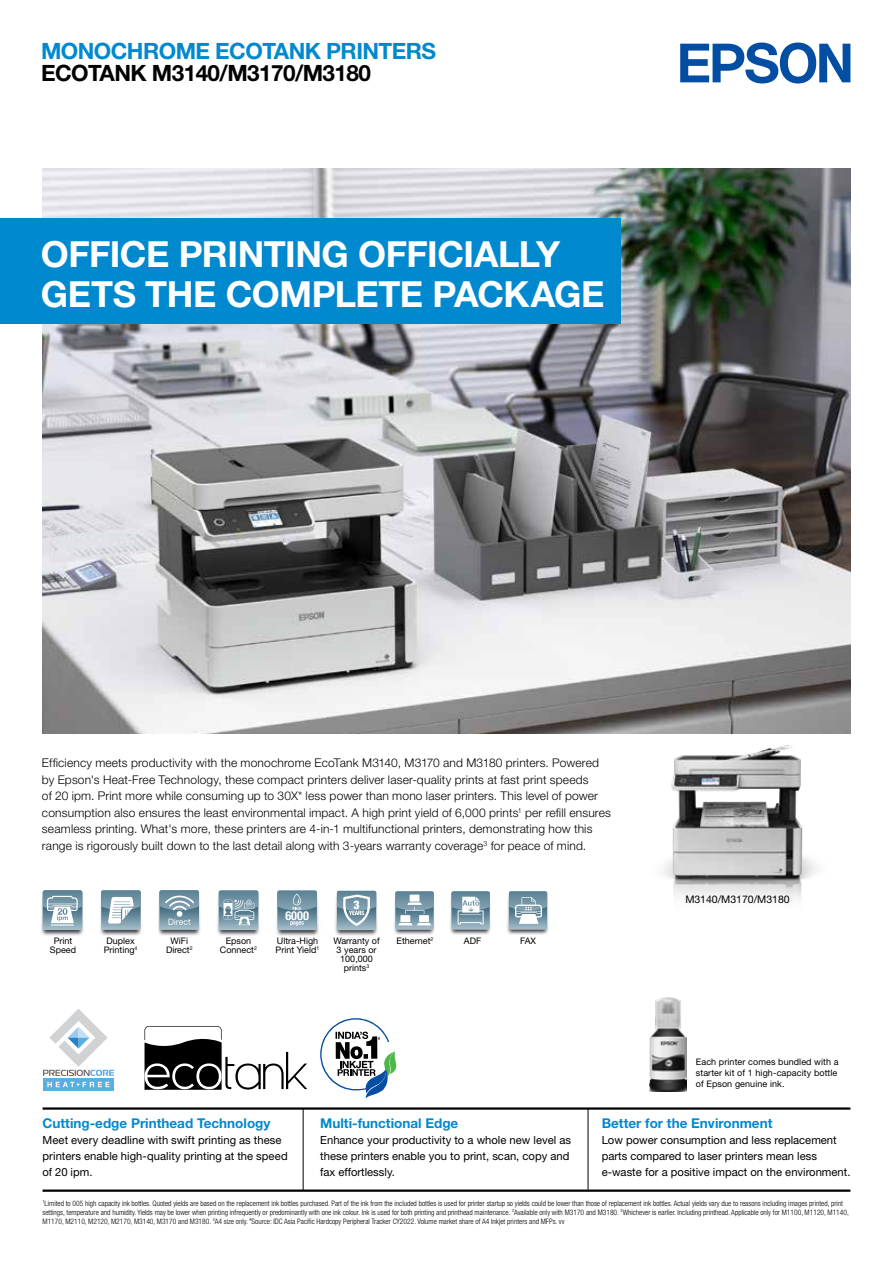
<style>
.page{position:relative;width:893px;height:1263px;background:#fff}
.page>*{position:absolute;margin:0;border:0;box-sizing:border-box;transform-origin:0 0}
.t1{font:700 36px/40.3px "Helvetica Neue LT Std";letter-spacing:-.015em;color:#fff}
.t2{font:700 22.5px "Helvetica Neue LT Std";letter-spacing:-.025em;color:#0089cf}
.t3{font:700 22.5px "Helvetica Neue LT Std";letter-spacing:-.025em;color:#000}
.t4{font:700 13.5px "Helvetica Neue LT Std";color:#0089cf}
.t5{font:700 condensed 12.3px "Helvetica Neue LT Std";color:#fff}
.t6{font:300 12px/16.5px "Helvetica Neue LT Std";letter-spacing:.015em;color:#000}
.t7{font:900 condensed 11.85px "Helvetica Neue LT Std";color:#fff}
.t8{font:11.25px/15.8px "Helvetica Neue LT Std";color:#000}
.t9{font:10.5px "Helvetica Neue LT Std";color:#000}
.t10{font:9px/9px "Helvetica Neue LT Std";color:#000;text-align:center}
.t11{font:300 condensed 7.5px/9px "Helvetica Neue LT Std";color:#000}
.t12{font:5.25px "Helvetica Neue LT Std";color:#000}
</style>
<div class="page">
<img style="left:663px;top:745px;width:154px;height:157px">
<img style="left:43px;top:169px;width:807px;height:564px">
<svg style="left:680px;top:43px;width:170px;height:41px"></svg>
<hr style="left:43px;top:1107px;width:807px;height:3px;background:#000">
<hr style="left:303px;top:1108px;width:1px;height:83px;background:#000">
<hr style="left:588px;top:1108px;width:1px;height:81px;background:#000">
<hr style="left:43px;top:1189px;width:807px;height:3px;background:#000">
<div style="left:0;top:218px;width:621px;height:105px;background:#0089cf"></div>
<img style="left:335px;top:890px;width:43px;height:46px">
<svg style="left:337px;top:891px;width:39px;height:39px;background:#8aa6b4"></svg>
<img style="left:158px;top:894px;width:43px;height:42px">
<svg style="left:159px;top:890px;width:40px;height:40px;background:#84a1b0"></svg>
<img style="left:100px;top:902px;width:42px;height:34px">
<svg style="left:101px;top:890px;width:40px;height:40px"></svg>
<img style="left:217px;top:891px;width:43px;height:44px">
<svg style="left:219px;top:890px;width:39px;height:40px;background:#88a5b3"></svg>
<img style="left:41px;top:891px;width:43px;height:45px">
<svg style="left:43px;top:890px;width:39px;height:40px"></svg>
<img style="left:276px;top:896px;width:43px;height:40px">
<svg style="left:277px;top:890px;width:40px;height:40px;background:#7a9aa9"></svg>
<img style="left:394px;top:901px;width:41px;height:34px">
<svg style="left:395px;top:891px;width:39px;height:39px"></svg>
<img style="left:450px;top:901px;width:41px;height:34px">
<svg style="left:451px;top:891px;width:39px;height:39px;background:#8fa9b6"></svg>
<img style="left:507px;top:892px;width:42px;height:43px">
<svg style="left:509px;top:891px;width:38px;height:39px"></svg>
<img style="left:650px;top:997px;width:37px;height:94px">
<svg style="left:144px;top:1026px;width:163px;height:64px"></svg>
<div style="left:43px;top:1078px;width:71px;height:12px;background:#58b0e2"></div>
<svg style="left:47px;top:1082px;width:63px;height:5px"></svg>
<svg style="left:43px;top:1009px;width:71px;height:67px"></svg>
<svg style="left:320px;top:1018px;width:77px;height:80px"></svg>
<h2 class="t2" style="left:41px;top:37px;width:396px">MONOCHROME ECOTANK PRINTERS</h2>
<h2 class="t3" style="left:41px;top:59px;width:331px">ECOTANK M3140/M3170/M3180</h2>
<h1 class="t1" style="left:41px;top:233px;width:565px">OFFICE PRINTING OFFICIALLY<br>GETS THE COMPLETE PACKAGE</h1>
<p class="t6" style="left:42px;top:754px;width:571px">Efficiency meets productivity with the monochrome EcoTank M3140, M3170 and M3180 printers. Powered by Epson's Heat-Free Technology, these compact printers deliver laser-quality prints at fast print speeds<br>of 20 ipm. Print more while consuming up to 30X* less power than mono laser printers. This level of power consumption also ensures the least environmental impact. A high print yield of 6,000 prints<sup>1</sup> per refill ensures seamless printing. What's more, these printers are 4-in-1 multifunctional printers, demonstrating how this range is rigorously built down to the last detail along with 3-years warranty coverage<sup>3</sup> for peace of mind.</p>
<h3 class="t5" style="left:285px;top:908px;width:25px">6000</h3>
<h3 class="t7" style="left:354px;top:897px;width:8px">3</h3>
<p class="t10" style="left:277px;top:936px;width:43px">Ultra-High</p>
<p class="t12" style="left:431px;top:936px;width:4px">2</p>
<p class="t10" style="left:276px;top:945px;width:45px">Print Yield<sup>1</sup></p>
<p class="t10" style="left:50px;top:936px;width:28px">Print<br>Speed</p>
<p class="t10" style="left:166px;top:936px;width:28px">WiFi<br>Direct<sup>2</sup></p>
<p class="t10" style="left:220px;top:936px;width:39px">Epson<br>Connect<sup>2</sup></p>
<p class="t10" style="left:333px;top:936px;width:48px">Warranty of<br>3 years or<br>100,000 prints<sup>3</sup></p>
<p class="t10" style="left:104px;top:936px;width:35px">Duplex<br>Printing<sup>4</sup></p>
<p class="t10" style="left:397px;top:936px;width:36px">Ethernet</p>
<p class="t10" style="left:464px;top:936px;width:19px">ADF</p>
<p class="t10" style="left:520px;top:936px;width:18px">FAX</p>
<h3 class="t9" style="left:685px;top:893px;width:106px">M3140/M3170/M3180</h3>
<p class="t10" style="left:696px;top:1056px;width:144px;line-height:10.8px;text-align:left">Each printer comes bundled with a starter kit of 1 high-capacity bottle of Epson genuine ink.</p>
<h3 class="t4" style="left:43px;top:1115px;width:229px">Cutting-edge Printhead Technology</h3>
<h3 class="t8" style="left:43px;top:1132px;width:247px">Meet every deadline with swift printing as these printers enable high-quality printing at the speed of 20 ipm.</h3>
<h3 class="t4" style="left:320px;top:1115px;width:140px">Multi-functional Edge</h3>
<h3 class="t8" style="left:320px;top:1132px;width:252px">Enhance your productivity to a whole new level as these printers enable you to print, scan, copy and fax effortlessly.</h3>
<h3 class="t4" style="left:602px;top:1115px;width:172px">Better for the Environment</h3>
<h3 class="t8" style="left:602px;top:1132px;width:250px">Low power consumption and less replacement parts compared to laser printers mean less e-waste for a positive impact on the environment.</h3>
<p class="t11" style="left:43px;top:1198px;width:808px"><sup>1</sup>Limited to 005 high capacity ink bottles. Quoted yields are based on the replacement ink bottles purchased. Part of the ink from the included bottles is used for printer startup so yields could be lower than those of replacement ink bottles. Actual yields vary due to reasons including images printed, print settings, temperature and humidity. Yields may be lower when printing infrequently or predominantly with one ink colour. Ink is used for both printing and printhead maintenance. <sup>2</sup>Available only with M3170 and M3180. <sup>3</sup>Whichever is earlier. Including printhead. Applicable only for M1100, M1120, M1140,<br>M1170, M2110, M2120, M2170, M3140, M3170 and M3180. <sup>4</sup>A4 size only. <sup>#</sup>Source: IDC Asia Pacific Hardcopy Peripheral Tracker CY2022. Volume market share of A4 Inkjet printers and MFPs. vv</p>
</div>
